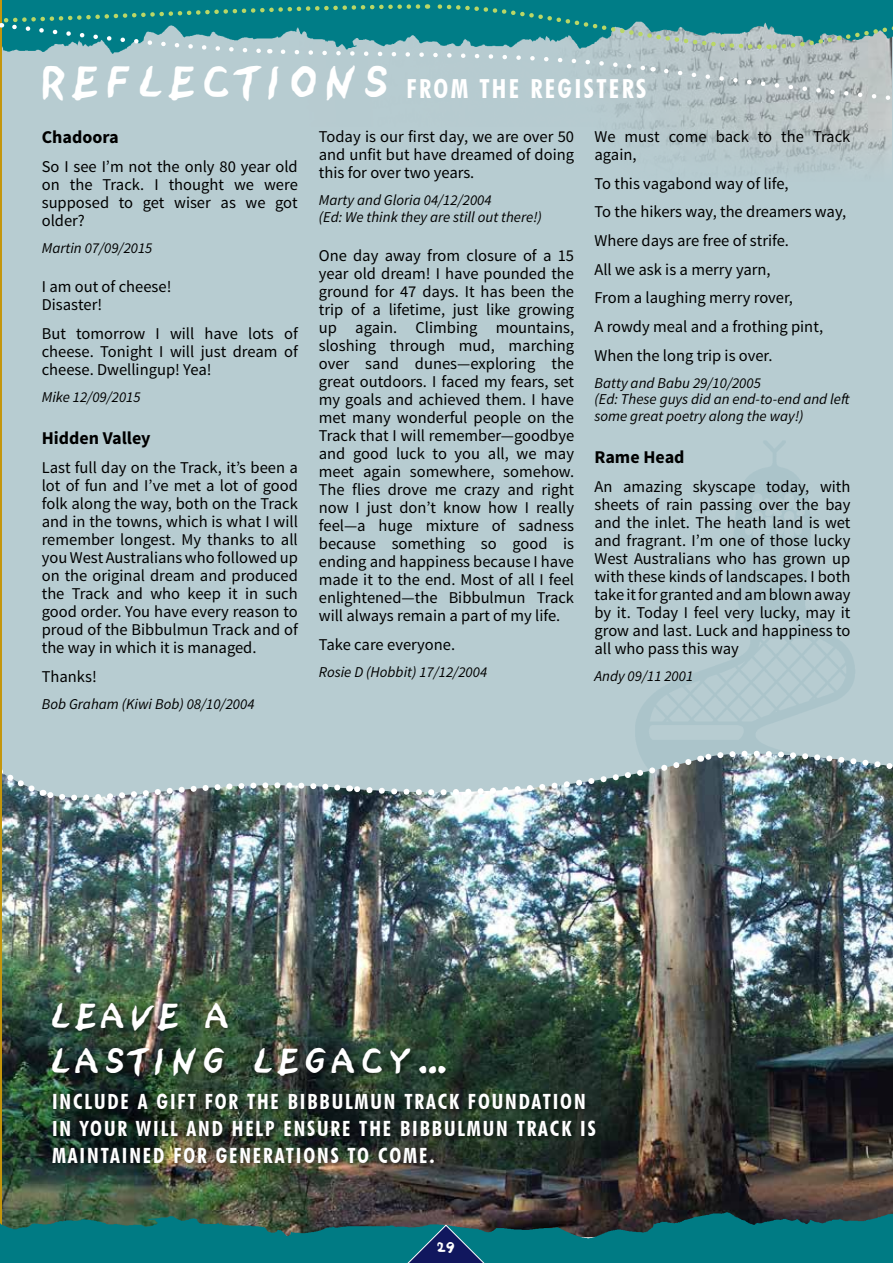
<style>
.page{position:relative;width:893px;height:1263px;background:#fff}
.page>*{position:absolute;margin:0;border:0;box-sizing:border-box;transform-origin:0 0}
.t1{font:30px/45px "Sand";letter-spacing:.275em;color:#fff}
.t2{font:700 condensed 26.25px "Futura BT";letter-spacing:.09em;color:#fff}
.t3{font:700 condensed 21px/27px "Futura BT";letter-spacing:.09em;color:#fff}
.t4{font:700 18px "Source Sans Pro";color:#000}
.t5{font:16.5px/18px "Source Sans Pro";color:#000;text-align:justify}
.t6{font:italic 15px/16.5px "Source Sans Pro";color:#000}
.t7{font:13.5px "Sand";color:#fff}
.s1{font-family:"Sand";font-weight:400;font-stretch:normal;font-size:37.5px}
</style>
<div class="page">
<div style="left:0;top:14px;width:893px;height:878px;background:#b7ccd1"></div>
<img style="left:2px;top:807px;width:891px;height:395px">
<img style="left:2px;top:725px;width:891px;height:82px">
<img style="left:615px;top:107px;width:277px;height:66px">
<hr style="left:2px;top:0;width:891px;height:2px;background:#007d87">
<hr style="left:0;top:0;width:2px;height:1263px;background:#c4960c">
<img style="left:2px;top:1202px;width:891px;height:13px">
<svg style="left:0;top:1215px;width:893px;height:48px;background:#0f6b73"></svg>
<div style="left:50px;top:1001px;width:402px;height:82px;background:#000;opacity:.47"></div>
<div style="left:50px;top:1091px;width:552px;height:78px;background:#000;opacity:.47"></div>
<svg style="left:0;top:2px;width:893px;height:105px"></svg>
<h2 class="t2" style="left:40px;top:73px;width:608px"><span class="s1">RE F LE CTI O N S</span> FROM THE REGISTERS</h2>
<p class="t4" style="left:42px;top:126px;width:78px">Chadoora</p>
<p class="t5" style="left:42px;top:158px;width:258px">So I see I’m not the only 80 year old on the Track. I thought we were supposed to get wiser as we got older?</p>
<p class="t6" style="left:42px;top:240px;width:112px">Martin 07/09/2015</p>
<p class="t5" style="left:42px;top:278px;width:131px">I am out of cheese!<br>Disaster!</p>
<p class="t5" style="left:42px;top:325px;width:258px">But tomorrow I will have lots of cheese. Tonight I will just dream of cheese. Dwellingup! Yea!</p>
<p class="t6" style="left:42px;top:389px;width:100px">Mike 12/09/2015</p>
<p class="t4" style="left:42px;top:427px;width:110px">Hidden Valley</p>
<p class="t5" style="left:42px;top:459px;width:258px">Last full day on the Track, it’s been a lot of fun and I’ve met a lot of good folk along the way, both on the Track and in the towns, which is what I will remember longest. My thanks to all you West Australians who followed up on the original dream and produced the Track and who keep it in such good order. You have every reason to proud of the Bibbulmun Track and of the way in which it is managed.</p>
<p class="t5" style="left:42px;top:667px;width:57px">Thanks!</p>
<p class="t6" style="left:42px;top:695px;width:214px">Bob Graham (Kiwi Bob) 08/10/2004</p>
<p class="t5" style="left:319px;top:128px;width:257px">Today is our first day, we are over 50 and unfit but have dreamed of doing this for over two years.</p>
<p class="t6" style="left:319px;top:192px;width:225px">Marty and Gloria 04/12/2004<br>(Ed: We think they are still out there!)</p>
<p class="t5" style="left:319px;top:247px;width:257px">One day away from closure of a 15 year old dream! I have pounded the ground for 47 days. It has been the trip of a lifetime, just like growing up again. Climbing mountains, sloshing through mud, marching over sand dunes—exploring the great outdoors. I faced my fears, set my goals and achieved them. I have met many wonderful people on the Track that I will remember—goodbye and good luck to you all, we may meet again somewhere, somehow.<br>The flies drove me crazy and right now I just don’t know how I really feel—a huge mixture of sadness because something so good is ending and happiness because I have made it to the end. Most of all I feel enlightened—the Bibbulmun Track will always remain a part of my life.</p>
<p class="t5" style="left:319px;top:635px;width:138px">Take care everyone.</p>
<p class="t6" style="left:319px;top:664px;width:170px">Rosie D (Hobbit) 17/12/2004</p>
<p class="t5" style="left:594px;top:128px;width:257px">We must come back to the Track again,</p>
<p class="t5" style="left:594px;top:169px;width:253px;line-height:28.7px;text-align:left">To this vagabond way of life,<br>To the hikers way, the dreamers way,<br>Where days are free of strife.<br>All we ask is a merry yarn,<br>From a laughing merry rover,<br>A rowdy meal and a frothing pint,<br>When the long trip is over.</p>
<p class="t6" style="left:594px;top:374px;width:257px">Batty and Babu 29/10/2005<br>(Ed: These guys did an end-to-end and left some great poetry along the way!)</p>
<p class="t4" style="left:594px;top:445px;width:92px">Rame Head</p>
<p class="t5" style="left:594px;top:477px;width:257px">An amazing skyscape today, with sheets of rain passing over the bay and the inlet. The heath land is wet and fragrant. I’m one of those lucky West Australians who has grown up with these kinds of landscapes. I both take it for granted and am blown away by it. Today I feel very lucky, may it grow and last. Luck and happiness to all who pass this way</p>
<p class="t6" style="left:594px;top:667px;width:100px">Andy 09/11 2001</p>
<h1 class="t1" style="left:52px;top:995px;width:393px">LEAVE A<br>LASTING LEGACY…</h1>
<p class="t3" style="left:52px;top:1088px;width:545px">INCLUDE A GIFT FOR THE BIBBULMUN TRACK FOUNDATION<br>IN YOUR WILL AND HELP ENSURE THE BIBBULMUN TRACK IS<br>MAINTAINED FOR GENERATIONS TO COME.</p>
<p class="t7" style="left:437px;top:1239px;width:20px">29</p>
</div>
